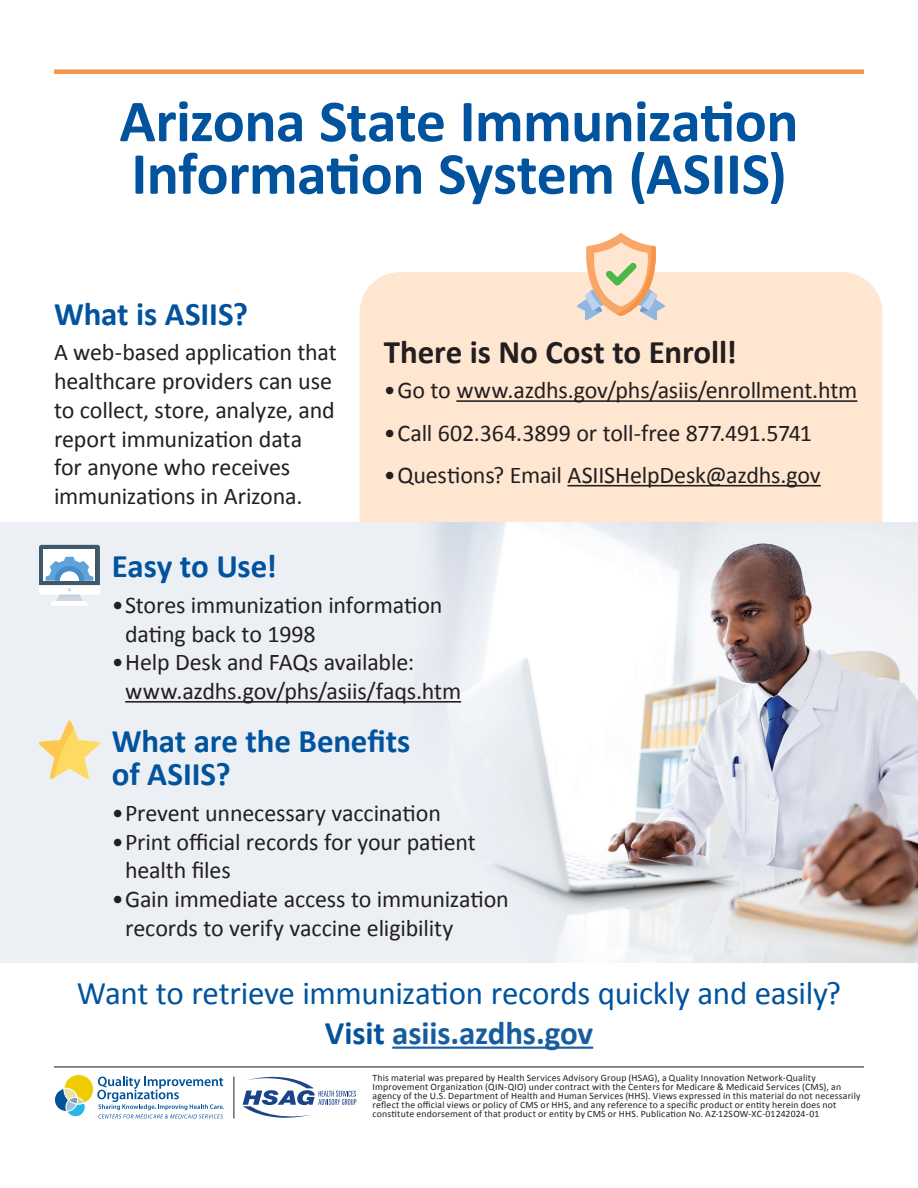
<style>
.page{position:relative;width:918px;height:1188px;background:#fff}
.page>*{position:absolute;margin:0;border:0;box-sizing:border-box;transform-origin:0 0}
.t1{font:700 60px/52.5px "Calibri";letter-spacing:-.01em;color:#01539e}
.t2{font:33px/39.6px "Calibri";letter-spacing:-.01em;color:#01539e;text-align:center}
.t3{font:700 33px/33px "Calibri";letter-spacing:-.005em;color:#01539e}
.t4{font:700 33px "Calibri";letter-spacing:-.005em;color:#231f20}
.t5{font:24px/28.8px "Calibri";letter-spacing:-.01em;color:#231f20}
.t6{font:9.75px/9px "Calibri";letter-spacing:.02em;color:#231f20}
.s1{font-weight:700}
.s2{font-weight:700;color:#175d9e}
</style>
<div class="page">
<div style="left:360px;top:272px;width:522px;height:336px;background:#fee6d1;border-radius:40px"></div>
<img style="left:0;top:523px;width:918px;height:440px">
<hr style="left:456px;top:400px;width:401px;height:2px;background:#231f20">
<hr style="left:567px;top:485px;width:254px;height:1px;background:#231f20">
<hr style="left:125px;top:701px;width:336px;height:2px;background:#231f20">
<hr style="left:54px;top:1066px;width:810px;height:2px;background:#636366">
<div style="left:54px;top:69px;width:810px;height:5px;background:#f79447"></div>
<svg style="left:577px;top:233px;width:88px;height:87px"></svg>
<svg style="left:39px;top:545px;width:61px;height:61px"></svg>
<svg style="left:38px;top:721px;width:62px;height:58px;background:#f3e3b0"></svg>
<hr style="left:392px;top:1047px;width:201px;height:2px;background:#175d9e">
<svg style="left:54px;top:1074px;width:170px;height:44px"></svg>
<hr style="left:234px;top:1077px;width:1px;height:41px;background:#231f20">
<svg style="left:243px;top:1077px;width:113px;height:41px"></svg>
<h1 class="t1" style="left:119px;top:95px;width:681px">Arizona State Immunization<br>Information System (ASIIS)</h1>
<h2 class="t3" style="left:54px;top:297px;width:196px">What is ASIIS?</h2>
<p class="t5" style="left:54px;top:338px;width:284px">A web-based application that healthcare providers can use to collect, store, analyze, and report immunization data<br>for anyone who receives immunizations in Arizona.</p>
<h2 class="t4" style="left:384px;top:331px;width:355px">There is No Cost to Enroll!</h2>
<p class="t5" style="left:384px;top:376px;width:475px">•Go to www.azdhs.gov/phs/asiis/enrollment.htm</p>
<p class="t5" style="left:384px;top:418px;width:429px">•Call 602.364.3899 or toll-free 877.491.5741</p>
<p class="t5" style="left:384px;top:461px;width:438px">•Questions? Email ASIISHelpDesk@azdhs.gov</p>
<h2 class="t3" style="left:112px;top:550px;width:167px">Easy to Use!</h2>
<p class="t5" style="left:125px;top:590px;width:319px;text-indent:-13px">•Stores immunization information dating back to 1998</p>
<p class="t5" style="left:125px;top:648px;width:337px;text-indent:-14px">•Help Desk and FAQs available: www.azdhs.gov/phs/asiis/faqs.htm</p>
<h2 class="t3" style="left:112px;top:725px;width:300px">What are the Benefits of ASIIS?</h2>
<p class="t5" style="left:112px;top:798px;width:331px">•Prevent unnecessary vaccination</p>
<p class="t5" style="left:125px;top:827px;width:352px;text-indent:-13px">•Print official records for your patient health files</p>
<p class="t5" style="left:125px;top:885px;width:385px;text-indent:-14px">•Gain immediate access to immunization records to verify vaccine eligibility</p>
<h2 class="t2" style="left:77px;top:974px;width:766px">Want to retrieve immunization records quickly and easily?<br><span class="s1">Visit</span> <span class="s2">asiis.azdhs.gov</span></h2>
<p class="t6" style="left:373px;top:1074px;width:489px">This material was prepared by Health Services Advisory Group (HSAG), a Quality Innovation Network-Quality Improvement Organization (QIN-QIO) under contract with the Centers for Medicare &amp; Medicaid Services (CMS), an agency of the U.S. Department of Health and Human Services (HHS). Views expressed in this material do not necessarily reflect the official views or policy of CMS or HHS, and any reference to a specific product or entity herein does not constitute endorsement of that product or entity by CMS or HHS. Publication No. AZ-12SOW-XC-01242024-01</p>
</div>
